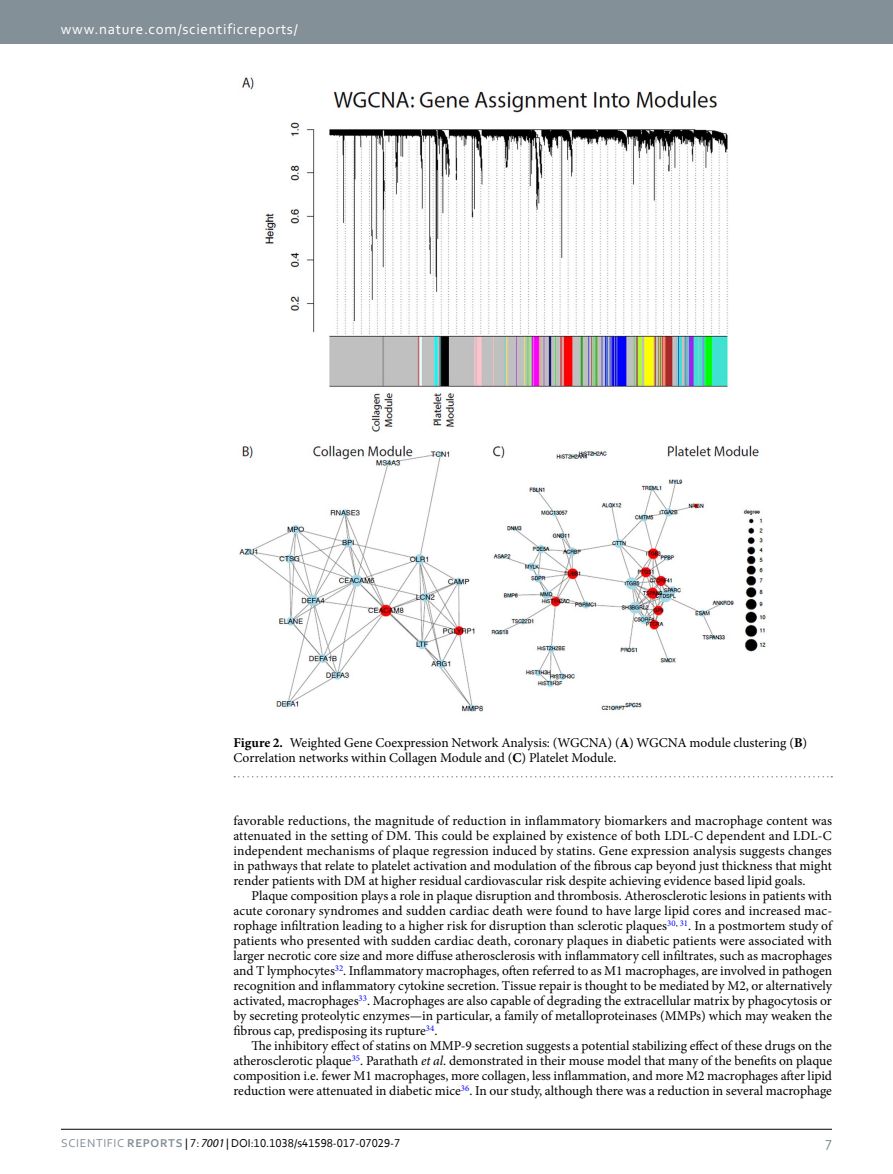
<style>
.page{position:relative;width:893px;height:1174px;background:#fff}
.page>*{position:absolute;margin:0;border:0;box-sizing:border-box;transform-origin:0 0}
.t1{font:15px "Corbel 2";letter-spacing:.045em;color:#fff}
.t2{font:15px "Corbel 2";color:#839097}
.t3{font:13.5px/15px "Minion Pro";color:#000;text-align:justify}
.t4{font:12px "Corbel";color:#000}
.s1{font-weight:700}
.s2{font-style:italic}
.s3{font-family:"Corbel 2";color:#839097}
.s4{font-family:"Corbel Bold 2";color:#839097}
.s5{font-family:"Myriad Pro";font-style:italic}
</style>
<div class="page">
<div style="left:0;top:0;width:893px;height:43px;background:#839097"></div>
<hr style="left:61px;top:1129px;width:771px;height:1px;background:#000">
<img style="left:239px;top:77px;width:528px;height:638px">
<svg style="left:234px;top:776px;width:598px;height:1px"></svg>
<p class="t1" style="left:61px;top:19px;width:238px">www.nature.com/scientificreports/</p>
<p class="t3" style="left:233px;top:735px;width:575px"><span class="s1">Figure 2.</span> Weighted Gene Coexpression Network Analysis: (WGCNA) (<span class="s1">A</span>) WGCNA module clustering (<span class="s1">B</span>)<br>Correlation networks within Collagen Module and (<span class="s1">C</span>) Platelet Module.</p>
<p class="t3" style="left:233px;top:813px;width:600px">favorable reductions, the magnitude of reduction in inflammatory biomarkers and macrophage content was attenuated in the setting of DM. This could be explained by existence of both LDL-C dependent and LDL-C independent mechanisms of plaque regression induced by statins. Gene expression analysis suggests changes in pathways that relate to platelet activation and modulation of the fibrous cap beyond just thickness that might render patients with DM at higher residual cardiovascular risk despite achieving evidence based lipid goals.</p>
<p class="t3" style="left:233px;top:888px;width:600px;text-indent:18px">Plaque composition plays a role in plaque disruption and thrombosis. Atherosclerotic lesions in patients with acute coronary syndromes and sudden cardiac death were found to have large lipid cores and increased mac&shy;rophage infiltration leading to a higher risk for disruption than sclerotic plaques<sup>30</sup><sup>,</sup> <sup>31</sup>. In a postmortem study of patients who presented with sudden cardiac death, coronary plaques in diabetic patients were associated with larger necrotic core size and more diffuse atherosclerosis with inflammatory cell infiltrates, such as macrophages and T lymphocytes<sup>32</sup>. Inflammatory macrophages, often referred to as M1 macrophages, are involved in pathogen recognition and inflammatory cytokine secretion. Tissue repair is thought to be mediated by M2, or alternatively activated, macrophages<sup>33</sup>. Macrophages are also capable of degrading the extracellular matrix by phagocytosis or by secreting proteolytic enzymes—in particular, a family of metalloproteinases (MMPs) which may weaken the fibrous cap, predisposing its rupture<sup>34</sup>.</p>
<p class="t3" style="left:233px;top:1038px;width:600px;text-indent:18px">The inhibitory effect of statins on MMP-9 secretion suggests a potential stabilizing effect of these drugs on the atherosclerotic plaque<sup>35</sup>. Parathath <span class="s2">et al</span>. demonstrated in their mouse model that many of the benefits on plaque composition i.e. fewer M1 macrophages, more collagen, less inflammation, and more M2 macrophages after lipid reduction were attenuated in diabetic mice<sup>36</sup>. In our study, although there was a reduction in several macrophage</p>
<p class="t4" style="left:61px;top:1135px;width:341px"><span class="s3">SCIeNtIfIC</span> <span class="s4">REPORTS</span> | 7: <span class="s5">7001</span> | DOI:10.1038/s41598-017-07029-7</p>
<p class="t2" style="left:826px;top:1132px;width:8px">7</p>
</div>
